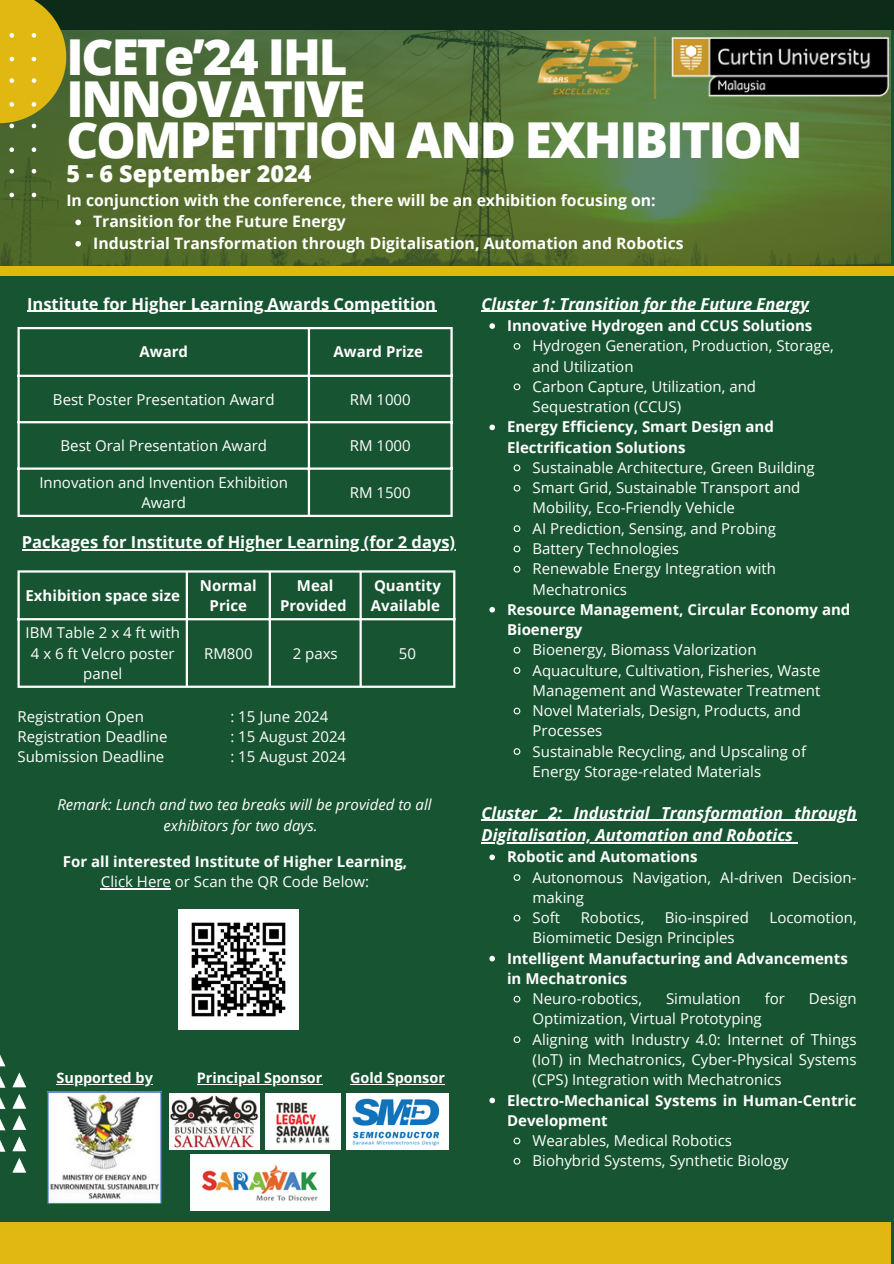
<style>
.page{position:relative;width:894px;height:1264px;background:#fff}
.page>*{position:absolute;margin:0;border:0;box-sizing:border-box;transform-origin:0 0}
.t1{font:800 49.5px/41.7px "Open Sans";letter-spacing:-.04em;color:#fff}
.t2{font:800 23.25px "Open Sans";color:#fff}
.t3{font:italic 700 16.5px "Open Sans";color:#fff}
.t4{font:700 16.5px "Open Sans";color:#fff}
.t5{font:700 15.75px "Open Sans";color:#fff}
.t6{font:15px/20.2px "Open Sans";color:#fff}
.t7{font:700 15px/20.2px "Open Sans";color:#fff}
.t8{font:italic 15px/20.2px "Open Sans";color:#fff;text-align:center}
.t9{font:700 14.4px "Open Sans";color:#fff}
.s1{font-weight:400}
.s2{font-weight:700}
</style>
<div class="page">
<div style="left:0;top:0;width:893px;height:1263px;background:#175431"></div>
<img style="left:0;top:30px;width:890px;height:236px">
<div style="left:0;top:0;width:893px;height:30px;background:#0c2b19"></div>
<img style="left:538px;top:35px;width:353px;height:67px">
<div style="left:0;top:266px;width:893px;height:9px;background:#e1b811"></div>
<svg style="left:0;top:0;width:66px;height:197px;background:#989121"></svg>
<div style="left:0;top:1222px;width:890px;height:41px;background:#e1b811"></div>
<svg style="left:0;top:1055px;width:26px;height:117px"></svg>
<img style="left:178px;top:909px;width:121px;height:120px">
<svg style="left:75px;top:219px;width:6px;height:6px"></svg>
<svg style="left:75px;top:241px;width:6px;height:5px"></svg>
<hr style="left:101px;top:888px;width:70px;height:1px;background:#fff">
<hr style="left:17px;top:572px;width:3px;height:113px;background:#fff">
<hr style="left:186px;top:572px;width:2px;height:113px;background:#fff">
<hr style="left:268px;top:572px;width:3px;height:113px;background:#fff">
<hr style="left:359px;top:572px;width:2px;height:113px;background:#fff">
<hr style="left:453px;top:572px;width:2px;height:113px;background:#fff">
<hr style="left:17px;top:570px;width:438px;height:2px;background:#fff">
<hr style="left:17px;top:618px;width:438px;height:2px;background:#fff">
<hr style="left:17px;top:685px;width:438px;height:3px;background:#fff">
<hr style="left:22px;top:549px;width:433px;height:1px;background:#fff">
<hr style="left:481px;top:311px;width:327px;height:1px;background:#fff">
<svg style="left:489px;top:323px;width:6px;height:6px"></svg>
<svg style="left:513px;top:343px;width:8px;height:7px"></svg>
<svg style="left:513px;top:383px;width:8px;height:8px"></svg>
<svg style="left:489px;top:424px;width:6px;height:6px"></svg>
<svg style="left:513px;top:464px;width:8px;height:8px"></svg>
<svg style="left:513px;top:484px;width:8px;height:8px"></svg>
<svg style="left:513px;top:525px;width:8px;height:7px"></svg>
<svg style="left:513px;top:545px;width:8px;height:8px"></svg>
<svg style="left:513px;top:565px;width:8px;height:8px"></svg>
<svg style="left:489px;top:607px;width:6px;height:5px"></svg>
<svg style="left:513px;top:646px;width:8px;height:8px"></svg>
<svg style="left:513px;top:667px;width:8px;height:7px"></svg>
<svg style="left:513px;top:707px;width:8px;height:8px"></svg>
<svg style="left:513px;top:748px;width:8px;height:7px"></svg>
<hr style="left:481px;top:819px;width:56px;height:1px;background:#fff">
<hr style="left:537px;top:819px;width:36px;height:1px;background:#fff">
<hr style="left:573px;top:819px;width:283px;height:1px;background:#fff">
<hr style="left:481px;top:842px;width:311px;height:1px;background:#fff">
<svg style="left:489px;top:854px;width:6px;height:6px"></svg>
<svg style="left:513px;top:874px;width:8px;height:7px"></svg>
<svg style="left:513px;top:914px;width:8px;height:8px"></svg>
<svg style="left:489px;top:955px;width:6px;height:6px"></svg>
<svg style="left:513px;top:995px;width:8px;height:8px"></svg>
<svg style="left:513px;top:1036px;width:8px;height:7px"></svg>
<svg style="left:489px;top:1097px;width:6px;height:6px"></svg>
<svg style="left:513px;top:1137px;width:8px;height:8px"></svg>
<svg style="left:513px;top:1157px;width:8px;height:8px"></svg>
<img style="left:48px;top:1091px;width:113px;height:112px">
<hr style="left:57px;top:1083px;width:96px;height:1px;background:#fff">
<img style="left:169px;top:1093px;width:90px;height:56px">
<img style="left:190px;top:1154px;width:139px;height:56px">
<img style="left:265px;top:1093px;width:75px;height:56px">
<img style="left:347px;top:1093px;width:101px;height:56px">
<hr style="left:197px;top:1083px;width:125px;height:1px;background:#fff">
<hr style="left:350px;top:1083px;width:95px;height:1px;background:#fff">
<hr style="left:17px;top:329px;width:3px;height:186px;background:#fff">
<hr style="left:308px;top:329px;width:2px;height:186px;background:#fff">
<hr style="left:450px;top:329px;width:2px;height:186px;background:#fff">
<hr style="left:17px;top:327px;width:435px;height:2px;background:#fff">
<hr style="left:17px;top:375px;width:435px;height:2px;background:#fff">
<hr style="left:17px;top:421px;width:435px;height:2px;background:#fff">
<hr style="left:17px;top:467px;width:435px;height:3px;background:#fff">
<hr style="left:17px;top:515px;width:435px;height:2px;background:#fff">
<hr style="left:27px;top:311px;width:409px;height:1px;background:#fff">
<p class="t1" style="left:66px;top:35px;width:737px">ICETe’24 IHL<br>INNOVATIVE<br>COMPETITION AND EXHIBITION</p>
<p class="t2" style="left:66px;top:157px;width:246px">5 - 6 September 2024</p>
<h1 class="t5" style="left:66px;top:189px;width:590px">In conjunction with the conference, there will be an exhibition focusing on:</h1>
<h2 class="t5" style="left:93px;top:211px;width:254px">Transition for the Future Energy</h2>
<h3 class="t5" style="left:93px;top:232px;width:592px">Industrial Transformation through Digitalisation, Automation and Robotics</h3>
<p class="t4" style="left:27px;top:292px;width:410px">Institute for Higher Learning Awards Competition</p>
<p class="t7" style="left:139px;top:341px;width:50px">Award</p>
<p class="t7" style="left:333px;top:341px;width:91px">Award Prize</p>
<h3 class="t6" style="left:53px;top:389px;width:223px">Best Poster Presentation Award</h3>
<p class="t6" style="left:349px;top:389px;width:62px">RM 1000</p>
<p class="t6" style="left:60px;top:435px;width:208px">Best Oral Presentation Award</p>
<p class="t6" style="left:349px;top:435px;width:62px">RM 1000</p>
<p class="t6" style="left:39px;top:472px;width:250px;text-align:center">Innovation and Invention Exhibition<br>Award</p>
<p class="t6" style="left:349px;top:482px;width:62px">RM 1500</p>
<p class="t4" style="left:22px;top:531px;width:434px">Packages for Institute of Higher Learning (for 2 days)</p>
<h3 class="t7" style="left:25px;top:585px;width:156px">Exhibition space size</h3>
<p class="t7" style="left:200px;top:574px;width:58px;text-align:center">Normal<br>Price</p>
<p class="t7" style="left:280px;top:574px;width:68px;text-align:center">Meal<br>Provided</p>
<p class="t7" style="left:371px;top:574px;width:71px">Quantity<br>Available</p>
<p class="t6" style="left:26px;top:622px;width:156px;text-align:center">IBM Table 2 x 4 ft with<br>4 x 6 ft Velcro poster panel</p>
<p class="t6" style="left:204px;top:642px;width:50px">RM800</p>
<p class="t6" style="left:292px;top:642px;width:47px">2 paxs</p>
<p class="t6" style="left:399px;top:642px;width:19px">50</p>
<p class="t6" style="left:17px;top:705px;width:128px">Registration Open</p>
<h3 class="t6" style="left:17px;top:726px;width:151px">Registration Deadline</h3>
<p class="t6" style="left:17px;top:746px;width:148px">Submission Deadline</p>
<p class="t6" style="left:230px;top:705px;width:99px">: 15 June 2024</p>
<p class="t6" style="left:230px;top:726px;width:117px">: 15 August 2024</p>
<p class="t6" style="left:230px;top:746px;width:117px">: 15 August 2024</p>
<p class="t8" style="left:57px;top:794px;width:376px">Remark: Lunch and two tea breaks will be provided to all exhibitors for two days.</p>
<p class="t7" style="left:63px;top:851px;width:346px;text-align:center">For all interested Institute of Higher Learning,<br><span class="s1">Click Here or Scan the QR Code Below:</span></p>
<p class="t9" style="left:57px;top:1067px;width:98px">Supported by</p>
<p class="t9" style="left:197px;top:1067px;width:127px">Principal Sponsor</p>
<p class="t9" style="left:350px;top:1067px;width:96px">Gold Sponsor</p>
<p class="t3" style="left:481px;top:292px;width:329px">Cluster 1: Transition for the Future Energy</p>
<p class="t7" style="left:507px;top:315px;width:307px">Innovative Hydrogen and CCUS Solutions</p>
<p class="t6" style="left:532px;top:335px;width:303px">Hydrogen Generation, Production, Storage, and Utilization</p>
<p class="t6" style="left:532px;top:376px;width:225px">Carbon Capture, Utilization, and<br>Sequestration (CCUS)</p>
<p class="t7" style="left:507px;top:416px;width:268px">Energy Efficiency, Smart Design and<br>Electrification Solutions</p>
<p class="t6" style="left:532px;top:457px;width:283px">Sustainable Architecture, Green Building</p>
<p class="t6" style="left:532px;top:477px;width:269px">Smart Grid, Sustainable Transport and<br>Mobility, Eco-Friendly Vehicle</p>
<p class="t6" style="left:532px;top:518px;width:245px">AI Prediction, Sensing, and Probing</p>
<h4 class="t6" style="left:532px;top:538px;width:148px">Battery Technologies</h4>
<h4 class="t6" style="left:532px;top:558px;width:245px">Renewable Energy Integration with<br>Mechatronics</h4>
<p class="t7" style="left:507px;top:599px;width:345px">Resource Management, Circular Economy and<br>Bioenergy</p>
<p class="t6" style="left:532px;top:639px;width:225px">Bioenergy, Biomass Valorization</p>
<p class="t6" style="left:532px;top:659px;width:289px">Aquaculture, Cultivation, Fisheries, Waste<br>Management and Wastewater Treatment</p>
<p class="t6" style="left:532px;top:700px;width:270px">Novel Materials, Design, Products, and<br>Processes</p>
<p class="t6" style="left:532px;top:740px;width:275px">Sustainable Recycling, and Upscaling of<br>Energy Storage-related Materials</p>
<p class="t3" style="left:481px;top:800px;width:82px">Cluster 2:</p>
<p class="t3" style="left:573px;top:800px;width:284px">Industrial Transformation through</p>
<p class="t3" style="left:481px;top:823px;width:313px">Digitalisation, Automation and Robotics</p>
<p class="t6" style="left:532px;top:846px;width:325px;text-indent:-26px"><span class="s2">Robotic and Automations<br></span>Autonomous Navigation, AI-driven Decision&shy;making</p>
<p class="t6" style="left:532px;top:907px;width:29px">Soft</p>
<p class="t6" style="left:580px;top:907px;width:65px">Robotics,</p>
<p class="t6" style="left:664px;top:907px;width:86px">Bio-inspired</p>
<p class="t6" style="left:769px;top:907px;width:89px">Locomotion,</p>
<p class="t6" style="left:532px;top:927px;width:204px">Biomimetic Design Principles</p>
<p class="t7" style="left:507px;top:947px;width:342px">Intelligent Manufacturing and Advancements in Mechatronics</p>
<h3 class="t6" style="left:532px;top:988px;width:111px">Neuro-robotics,</h3>
<h3 class="t6" style="left:665px;top:988px;width:76px">Simulation</h3>
<h3 class="t6" style="left:764px;top:988px;width:22px">for</h3>
<h3 class="t6" style="left:808px;top:988px;width:49px">Design</h3>
<h3 class="t6" style="left:532px;top:1008px;width:231px">Optimization, Virtual Prototyping</h3>
<p class="t6" style="left:532px;top:1028px;width:325px;text-align:justify">Aligning with Industry 4.0: Internet of Things (IoT) in Mechatronics, Cyber-Physical Systems (CPS) Integration with Mechatronics</p>
<p class="t7" style="left:507px;top:1089px;width:351px">Electro-Mechanical Systems in Human-Centric<br>Development</p>
<p class="t6" style="left:532px;top:1130px;width:201px">Wearables, Medical Robotics</p>
<p class="t6" style="left:532px;top:1150px;width:258px">Biohybrid Systems, Synthetic Biology</p>
</div>
